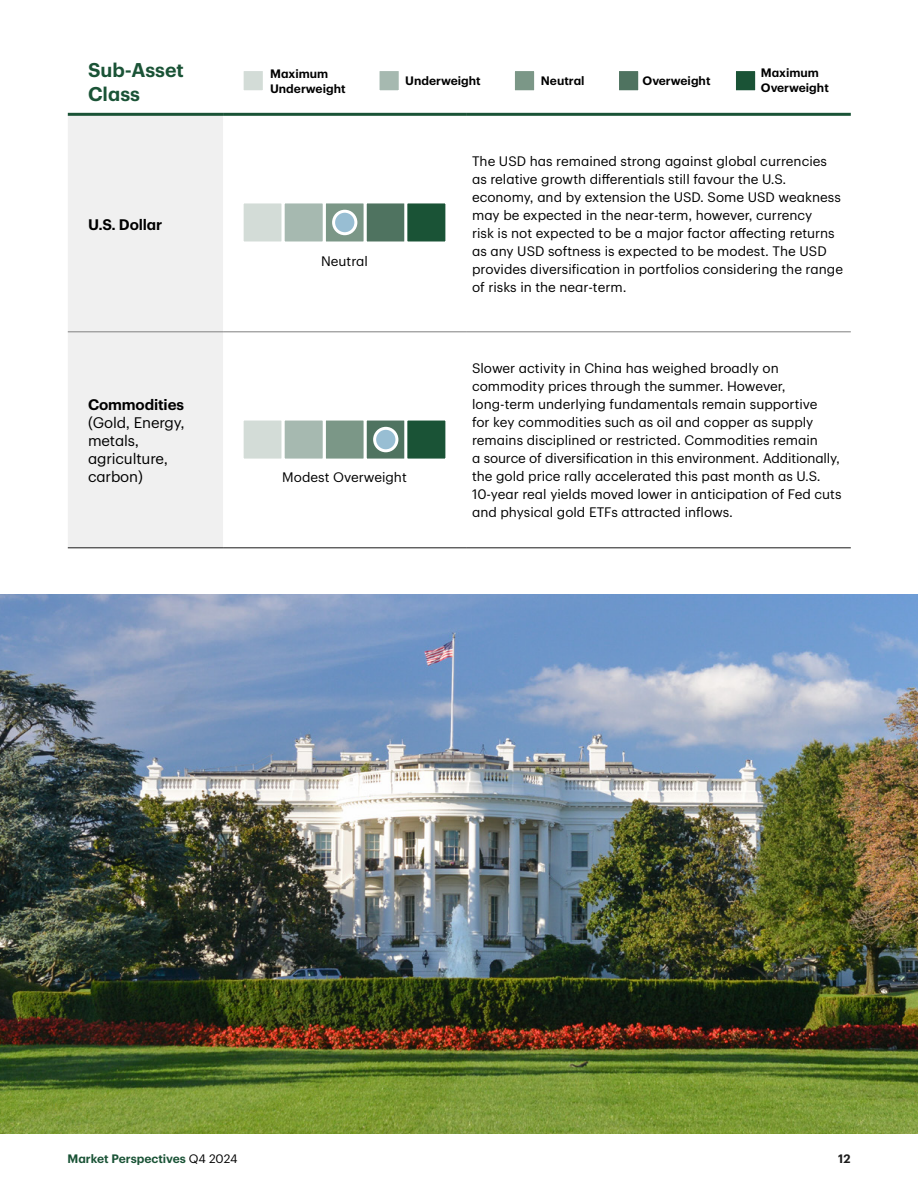
<style>
.page{position:relative;width:918px;height:1188px;background:#fff}
.page>*{position:absolute;margin:0;border:0;box-sizing:border-box;transform-origin:0 0}
.SH2__13pt_Semibold__Black{font:600 19.5px/24px "TD Graphik";color:#1a5336}
.Table_Body__Left_10pt{font:15px/18px "TD Graphik";letter-spacing:-.01em;color:#000}
.Table_Body__Left_10pt-2{font:600 15px "TD Graphik";letter-spacing:-.01em;color:#000}
.Table_Body__Left_9pt{font:13.5px/18px "TD Graphik";color:#000}
.Table_Body__Center_9pt{font:13.5px "TD Graphik";color:#000}
.Body_Copy__8pt_Regular__Black{font:600 12px/15px "TD Graphik";color:#000}
.t1{font:600 12px "TD Graphik";color:#1a5336}
.t2{font:600 12px "TD Graphik";color:#1c1c1c}
.s1{font-weight:600}
.s2{font-weight:400;color:#000}
</style>
<div class="page">
<div style="left:68px;top:116px;width:155px;height:431px;background:#f0f0f0"></div>
<hr style="left:68px;top:331px;width:155px;height:1px;background:#808080">
<hr style="left:466px;top:331px;width:385px;height:1px;background:#808080">
<hr style="left:68px;top:113px;width:155px;height:3px;background:#1a5336">
<hr style="left:223px;top:113px;width:243px;height:3px;background:#1a5336">
<hr style="left:466px;top:113px;width:385px;height:3px;background:#1a5336">
<hr style="left:223px;top:331px;width:243px;height:1px;background:#808080">
<hr style="left:68px;top:547px;width:155px;height:1px;background:#1a1a1a">
<hr style="left:223px;top:547px;width:243px;height:1px;background:#1a1a1a">
<hr style="left:466px;top:547px;width:385px;height:1px;background:#1a1a1a">
<div style="left:241px;top:68px;width:25px;height:25px;background:#d3dcd7;border:3px solid #fff"></div>
<div style="left:733px;top:68px;width:25px;height:25px;background:#1a5336;border:3px solid #fff"></div>
<div style="left:377px;top:68px;width:25px;height:25px;background:#a6b9b0;border:3px solid #fff"></div>
<div style="left:616px;top:68px;width:25px;height:25px;background:#4f7360;border:3px solid #fff"></div>
<div style="left:512px;top:68px;width:25px;height:25px;background:#7b9787;border:3px solid #fff"></div>
<div style="left:241px;top:200px;width:44px;height:44px;background:#d3dcd7;border:3px solid #fff"></div>
<div style="left:323px;top:200px;width:44px;height:44px;background:#7b9787;border:3px solid #fff"></div>
<div style="left:282px;top:200px;width:44px;height:44px;background:#a6b9b0;border:3px solid #fff"></div>
<div style="left:364px;top:200px;width:44px;height:44px;background:#4f7360;border:3px solid #fff"></div>
<div style="left:404px;top:200px;width:44px;height:44px;background:#1a5336;border:3px solid #fff"></div>
<div style="left:334px;top:211px;width:22px;height:23px;background:#98bed3;border-radius:50%"></div>
<div style="left:332px;top:210px;width:25px;height:25px;border:3px solid #fff;border-radius:50%"></div>
<div style="left:241px;top:418px;width:44px;height:44px;background:#d3dcd7;border:3px solid #fff"></div>
<div style="left:323px;top:418px;width:44px;height:44px;background:#7b9787;border:3px solid #fff"></div>
<div style="left:282px;top:418px;width:44px;height:44px;background:#a6b9b0;border:3px solid #fff"></div>
<div style="left:364px;top:418px;width:44px;height:44px;background:#4f7360;border:3px solid #fff"></div>
<div style="left:404px;top:418px;width:44px;height:44px;background:#1a5336;border:3px solid #fff"></div>
<div style="left:375px;top:428px;width:22px;height:23px;background:#98bed3;border-radius:50%"></div>
<div style="left:373px;top:427px;width:25px;height:25px;border:3px solid #fff;border-radius:50%"></div>
<img style="left:0;top:594px;width:918px;height:540px">
<h2 class="SH2__13pt_Semibold__Black" style="left:88px;top:56px;width:97px">Sub-Asset<br>Class</h2>
<p class="Table_Body__Left_10pt-2" style="left:88px;top:213px;width:76px">U.S. Dollar</p>
<p class="Table_Body__Left_10pt" style="left:88px;top:394px;width:98px"><span class="s1">Commodities </span>(Gold, Energy, metals, agriculture, carbon)</p>
<p class="Body_Copy__8pt_Regular__Black" style="left:270px;top:65px;width:77px">Maximum<br>Underweight</p>
<p class="Body_Copy__8pt_Regular__Black" style="left:761px;top:64px;width:69px">Maximum<br>Overweight</p>
<p class="Body_Copy__8pt_Regular__Black" style="left:405px;top:73px;width:77px">Underweight</p>
<p class="Body_Copy__8pt_Regular__Black" style="left:541px;top:73px;width:45px">Neutral</p>
<p class="Body_Copy__8pt_Regular__Black" style="left:643px;top:73px;width:69px">Overweight</p>
<p class="Table_Body__Center_9pt" style="left:321px;top:251px;width:48px">Neutral</p>
<p class="Table_Body__Center_9pt" style="left:282px;top:467px;width:126px">Modest Overweight</p>
<p class="Table_Body__Left_9pt" style="left:472px;top:151px;width:372px">The USD has remained strong against global currencies as relative growth differentials still favour the U.S. economy, and by extension the USD. Some USD weakness may be expected in the near-term, however, currency<br>risk is not expected to be a major factor affecting returns as any USD softness is expected to be modest. The USD provides diversification in portfolios considering the range of risks in the near-term.</p>
<p class="Table_Body__Left_9pt" style="left:472px;top:358px;width:371px">Slower activity in China has weighed broadly on commodity prices through the summer. However, long-term underlying fundamentals remain supportive<br>for key commodities such as oil and copper as supply remains disciplined or restricted. Commodities remain<br>a source of diversification in this environment. Additionally, the gold price rally accelerated this past month as U.S.<br>10-year real yields moved lower in anticipation of Fed cuts and physical gold ETFs attracted inflows.</p>
<p class="t1" style="left:68px;top:1150px;width:171px">Market Perspectives <span class="s2">Q4 2024</span></p>
<p class="t2" style="left:838px;top:1150px;width:14px">12</p>
</div>
